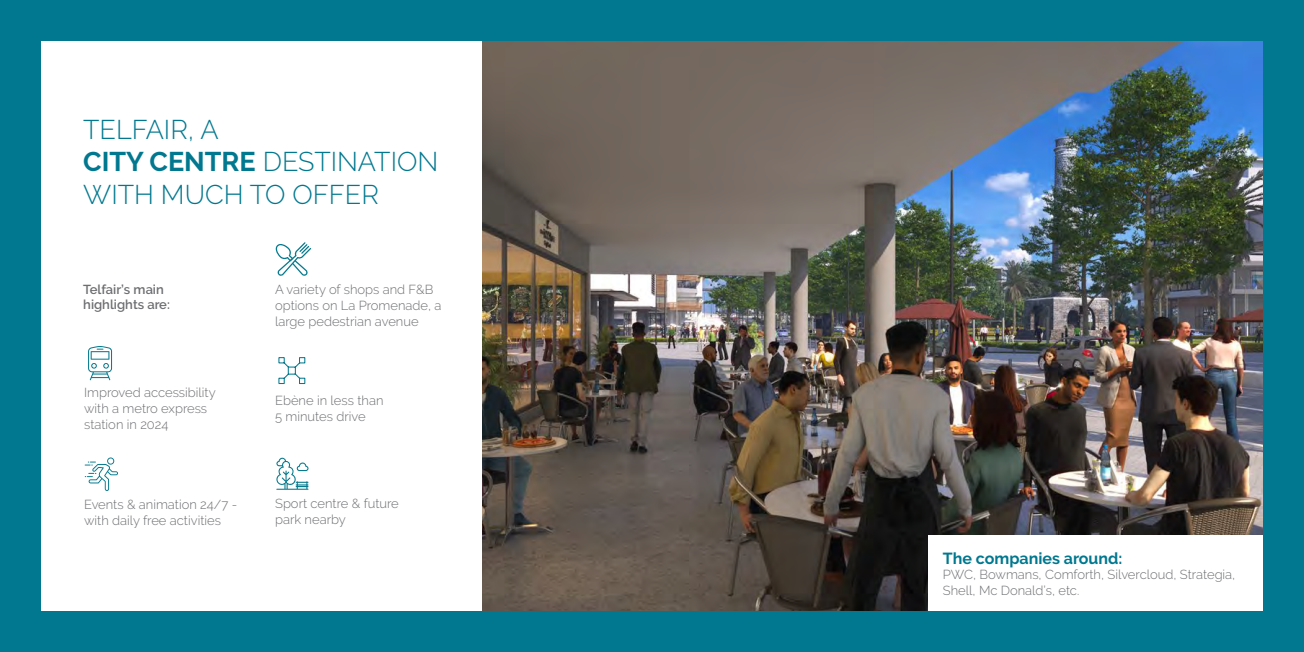
<style>
.page{position:relative;width:1304px;height:652px;background:#01788f}
.page>*{position:absolute;margin:0;border:0;box-sizing:border-box;transform-origin:0 0}
.t1{font:300 27px/32.4px "Raleway";color:#01788f}
.t2{font:700 16px "Raleway";color:#01788f}
.t3{font:300 13px/16px "Raleway";color:#6d6e71}
.t4{font:600 13px/15.6px "Raleway";color:#6d6e71}
.s1{font-weight:700}
</style>
<div class="page">
<img style="left:482px;top:41px;width:781px;height:570px">
<div style="left:41px;top:41px;width:441px;height:570px;background:#fff"></div>
<svg style="left:276px;top:242px;width:35px;height:34px"></svg>
<div style="left:928px;top:536px;width:335px;height:75px;background:#fff"></div>
<svg style="left:88px;top:346px;width:24px;height:34px"></svg>
<svg style="left:278px;top:357px;width:28px;height:27px"></svg>
<svg style="left:276px;top:458px;width:33px;height:32px"></svg>
<svg style="left:85px;top:457px;width:33px;height:34px"></svg>
<h1 class="t1" style="left:83px;top:113px;width:357px">TELFAIR, A<br><span class="s1">CITY CENTRE</span> DESTINATION<br>WITH MUCH TO OFFER</h1>
<p class="t4" style="left:83px;top:281px;width:88px">Telfair’s main highlights are:</p>
<p class="t3" style="left:84px;top:384px;width:133px">Improved accessibility with a metro express station in 2024</p>
<p class="t3" style="left:84px;top:496px;width:155px">Events &amp; animation 24/7 - with daily free activities</p>
<p class="t3" style="left:275px;top:281px;width:168px">A variety of shops and F&amp;B options on La Promenade, a large pedestrian avenue</p>
<p class="t3" style="left:275px;top:392px;width:110px">Ebène in less than<br>5 minutes drive</p>
<p class="t3" style="left:275px;top:496px;width:125px">Sport centre &amp; future park nearby</p>
<p class="t2" style="left:943px;top:549px;width:181px">The companies around:</p>
<p class="t3" style="left:943px;top:567px;width:294px;line-height:15.6px">PWC, Bowmans, Comforth, Silvercloud, Strategia,<br>Shell, Mc Donald’s, etc.</p>
</div>
